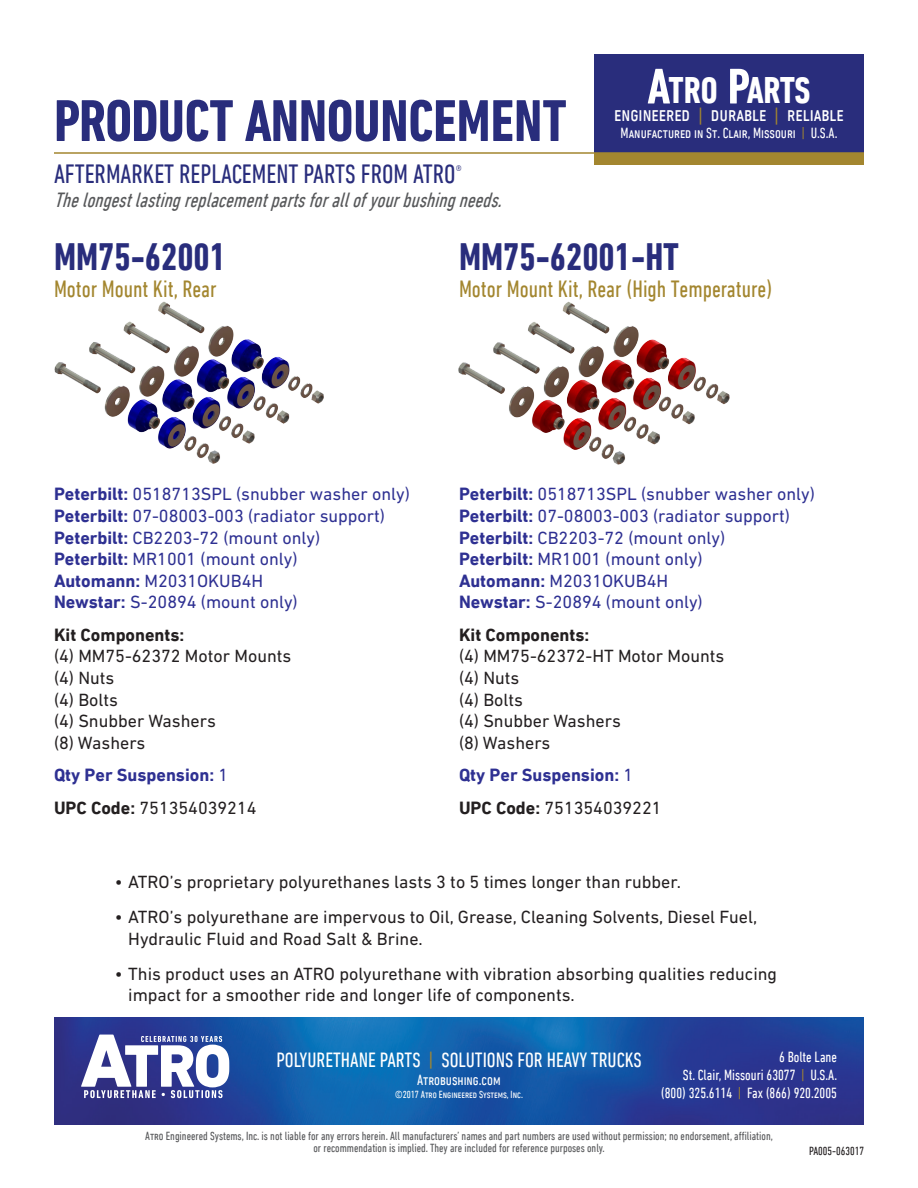
<style>
.page{position:relative;width:918px;height:1188px;background:#fff}
.page>*{position:absolute;margin:0;border:0;box-sizing:border-box;transform-origin:0 0}
.t1{font:700 condensed 60px "DIN Next LT Pro";letter-spacing:-.005em;color:#292d7c}
.t2{font:700 condensed 39px "DIN Next LT Pro";color:#292d7c}
.t3{font:700 condensed 37.8px "DIN Next LT Pro";letter-spacing:-.005em;color:#fff}
.t4{font:condensed 27px "DIN Next LT Pro";color:#292d7c}
.t5{font:condensed 24px "DIN Next LT Pro";color:#a3862f}
.t6{font:condensed 21px "DIN Next LT Pro";color:#fff}
.t7{font:italic condensed 21px "DIN Next LT Pro";color:#57585a}
.t8{font:18px/21.6px "DIN Next LT Pro";color:#231f20}
.t9{font:18px "DIN Next LT Pro";color:#2e3092}
.t10{font:700 18px "DIN Next LT Pro";color:#2e3092}
.t11{font:700 18px "DIN Next LT Pro";color:#231f20}
.t12{font:condensed 15px/18px "DIN Next LT Pro";color:#fff;text-align:right}
.t13{font:condensed 12px/12px "DIN Next LT Pro";color:#57585a;text-align:center}
.t14{font:condensed 12px "DIN Next LT Pro";color:#231f20}
.t15{font:condensed 10.5px "DIN Next LT Pro";color:#fff}
.s1{font-size:51px}
.s2{color:#a3862f}
.s3{font-weight:700}
.s4{font-weight:400}
</style>
<div class="page">
<div style="left:594px;top:54px;width:270px;height:99px;background:#292d7c"></div>
<hr style="left:54px;top:152px;width:810px;height:2px;background:#a3862f">
<div style="left:594px;top:153px;width:270px;height:12px;background:#a3862f"></div>
<img style="left:54px;top:1017px;width:810px;height:108px">
<svg style="left:81px;top:1035px;width:148px;height:63px"></svg>
<img style="left:54px;top:301px;width:270px;height:163px">
<img style="left:458px;top:301px;width:272px;height:164px">
<p class="t3" style="left:647px;top:69px;width:165px"><span class="s1">A</span>TRO <span class="s1">P</span>ARTS</p>
<p class="t6" style="left:614px;top:103px;width:231px">engineered <span class="s2">|</span> durable <span class="s2">|</span> reliable</p>
<p class="t12" style="left:621px;top:124px;width:218px">Manufactured in St. Clair, Missouri <span class="s2">|</span> U.S.A.</p>
<p class="t1" style="left:54px;top:87px;width:514px">PRODUCT ANNOUNCEMENT</p>
<p class="t4" style="left:54px;top:159px;width:409px">AFTERMARKET REPLACEMENT PARTS FROM ATRO<sup>®</sup></p>
<p class="t7" style="left:54px;top:188px;width:455px">Thelongestlastingreplacementpartsforallofyourbushingneeds.</p>
<p class="t2" style="left:54px;top:235px;width:174px">MM75-62001</p>
<p class="t5" style="left:54px;top:275px;width:164px">Motor Mount Kit, Rear</p>
<p class="t2" style="left:459px;top:235px;width:222px">MM75-62001-HT</p>
<p class="t5" style="left:459px;top:275px;width:315px">Motor Mount Kit, Rear (High Temperature)</p>
<p class="t9" style="left:54px;top:484px;width:357px"><span class="s3">Peterbilt:</span> 0518713SPL (snubber washer only)</p>
<p class="t9" style="left:54px;top:505px;width:333px"><span class="s3">Peterbilt:</span> 07-08003-003 (radiator support)</p>
<p class="t9" style="left:54px;top:527px;width:268px"><span class="s3">Peterbilt:</span> CB2203-72 (mount only)</p>
<p class="t9" style="left:54px;top:549px;width:245px"><span class="s3">Peterbilt:</span> MR1001 (mount only)</p>
<p class="t9" style="left:54px;top:570px;width:211px"><span class="s3">Automann:</span> M2031OKUB4H</p>
<p class="t9" style="left:54px;top:592px;width:245px"><span class="s3">Newstar:</span> S-20894 (mount only)</p>
<p class="t11" style="left:54px;top:624px;width:132px">Kit Components:</p>
<p class="t8" style="left:54px;top:645px;width:239px">(4) MM75-62372 Motor Mounts</p>
<p class="t8" style="left:54px;top:667px;width:62px">(4) Nuts</p>
<p class="t8" style="left:54px;top:688px;width:65px">(4) Bolts</p>
<p class="t8" style="left:54px;top:710px;width:163px">(4) Snubber Washers</p>
<p class="t8" style="left:54px;top:732px;width:93px">(8) Washers</p>
<p class="t10" style="left:54px;top:765px;width:176px">Qty Per Suspension: <span class="s4">1</span></p>
<p class="t8" style="left:54px;top:796px;width:204px"><span class="s3">UPC Code:</span> 751354039214</p>
<p class="t9" style="left:459px;top:484px;width:357px"><span class="s3">Peterbilt:</span> 0518713SPL (snubber washer only)</p>
<p class="t9" style="left:459px;top:505px;width:333px"><span class="s3">Peterbilt:</span> 07-08003-003 (radiator support)</p>
<p class="t9" style="left:459px;top:527px;width:268px"><span class="s3">Peterbilt:</span> CB2203-72 (mount only)</p>
<p class="t9" style="left:459px;top:549px;width:245px"><span class="s3">Peterbilt:</span> MR1001 (mount only)</p>
<p class="t9" style="left:459px;top:570px;width:211px"><span class="s3">Automann:</span> M2031OKUB4H</p>
<p class="t9" style="left:459px;top:592px;width:245px"><span class="s3">Newstar:</span> S-20894 (mount only)</p>
<p class="t11" style="left:459px;top:624px;width:132px">Kit Components:</p>
<p class="t8" style="left:459px;top:645px;width:267px">(4) MM75-62372-HT Motor Mounts</p>
<p class="t8" style="left:459px;top:667px;width:62px">(4) Nuts</p>
<p class="t8" style="left:459px;top:688px;width:65px">(4) Bolts</p>
<p class="t8" style="left:459px;top:710px;width:163px">(4) Snubber Washers</p>
<p class="t8" style="left:459px;top:732px;width:93px">(8) Washers</p>
<p class="t10" style="left:459px;top:765px;width:176px">Qty Per Suspension: <span class="s4">1</span></p>
<p class="t8" style="left:459px;top:796px;width:204px"><span class="s3">UPC Code:</span> 751354039221</p>
<p class="t8" style="left:115px;top:871px;width:568px">• ATRO’s proprietary polyurethanes lasts 3 to 5 times longer than rubber.</p>
<p class="t8" style="left:128px;top:906px;width:630px;text-indent:-14px">• ATRO’s polyurethane are impervous to Oil, Grease, Cleaning Solvents, Diesel Fuel,<br>Hydraulic Fluid and Road Salt &amp; Brine.</p>
<p class="t8" style="left:128px;top:963px;width:650px;text-indent:-14px">• This product uses an ATRO polyurethane with vibration absorbing qualities reducing impact for a smoother ride and longer life of components.</p>
<p class="t6" style="left:276px;top:1048px;width:367px">POLYURETHANE PARTS <span class="s2">|</span> SOLUTIONS FOR HEAVY TRUCKS</p>
<p class="t12" style="left:417px;top:1071px;width:85px">Atrobushing.com</p>
<p class="t15" style="left:395px;top:1089px;width:129px">©2017 Atro Engineered Systems, Inc.</p>
<p class="t12" style="left:683px;top:1048px;width:156px">6 Bolte Lane<br>St. Clair, Missouri 63077 <span class="s2">|</span> U.S.A.</p>
<p class="t12" style="left:661px;top:1084px;width:178px">(800) 325.6114 <span class="s2">|</span> Fax (866) 920.2005</p>
<p class="t13" style="left:145px;top:1130px;width:629px">Atro Engineered Systems, Inc. is not liable for any errors herein. All manufacturers’ names and part numbers are used without permission; no endorsement, affiliation, or recommendation is implied. They are included for reference purposes only.</p>
<p class="t14" style="left:809px;top:1144px;width:56px">PA005-063017</p>
</div>
